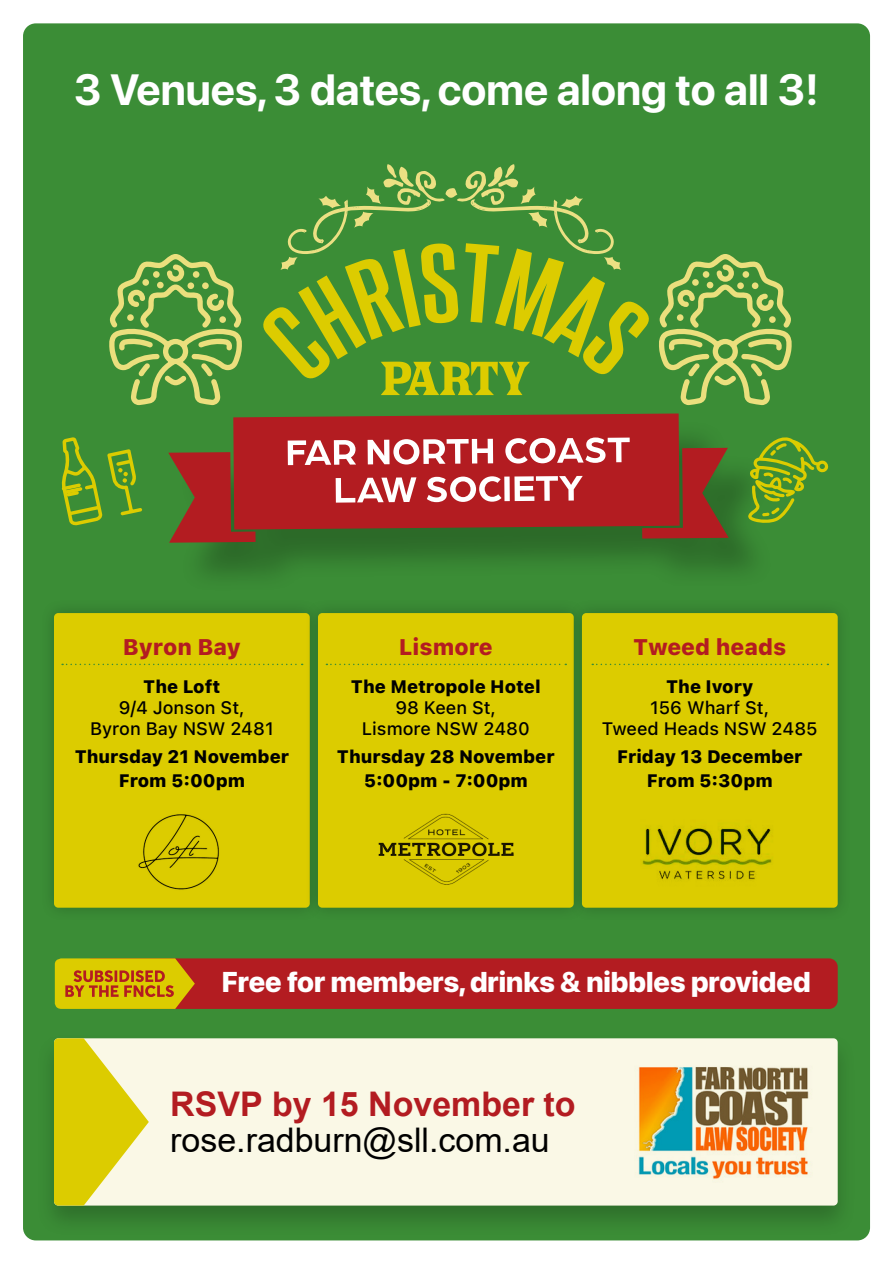
<style>
.page{position:relative;width:893px;height:1263px;background:#fff}
.page>*{position:absolute;margin:0;border:0;box-sizing:border-box;transform-origin:0 0}
.t1{font:700 43.5px "SF Pro Display";color:#fff}
.t2{font:33.9px "Arial";color:#000}
.t3{font:700 33.9px "Arial";color:#b31c21}
.t4{font:800 28.5px "SF Pro Display";color:#fff}
.t5{font:800 22.5px "SF Pro Text";color:#b31c21}
.t6{font:800 18px/23.7px "SF Pro Text";color:#000;text-align:center}
.t7{font:500 18px/21px "SF Pro Text";color:#000;text-align:center}
</style>
<div class="page">
<div style="left:23px;top:23px;width:847px;height:1217px;background:#3b8d36;border-radius:13px"></div>
<div style="left:35px;top:1032px;width:822px;height:205px;background:#000;opacity:.21"></div>
<div style="left:54px;top:1038px;width:784px;height:167px;background:#faf8e6;border-radius:4px"></div>
<svg style="left:54px;top:1038px;width:95px;height:167px"></svg>
<img style="left:638px;top:1066px;width:171px;height:113px">
<svg style="left:263px;top:164px;width:386px;height:231px"></svg>
<div style="left:177px;top:419px;width:599px;height:174px;background:#000;opacity:.25"></div>
<svg style="left:168px;top:452px;width:88px;height:91px"></svg>
<svg style="left:233px;top:413px;width:447px;height:117px;background:#a62622"></svg>
<svg style="left:109px;top:254px;width:133px;height:151px"></svg>
<div style="left:157px;top:282px;width:7px;height:6px;background:#ebdf7d;border-radius:50%"></div>
<div style="left:142px;top:279px;width:7px;height:7px;background:#ebdf7d;border-radius:50%"></div>
<div style="left:127px;top:314px;width:7px;height:7px;background:#ebdf7d;border-radius:50%"></div>
<div style="left:153px;top:271px;width:7px;height:7px;background:#ebdf7d;border-radius:50%"></div>
<div style="left:188px;top:282px;width:6px;height:7px;background:#ebdf7d;border-radius:50%"></div>
<div style="left:193px;top:271px;width:6px;height:7px;background:#ebdf7d;border-radius:50%"></div>
<div style="left:202px;top:282px;width:7px;height:7px;background:#ebdf7d;border-radius:50%"></div>
<div style="left:219px;top:316px;width:7px;height:7px;background:#ebdf7d;border-radius:50%"></div>
<svg style="left:659px;top:254px;width:133px;height:151px"></svg>
<div style="left:692px;top:279px;width:7px;height:7px;background:#ebdf7d;border-radius:50%"></div>
<div style="left:677px;top:314px;width:6px;height:7px;background:#ebdf7d;border-radius:50%"></div>
<div style="left:703px;top:271px;width:6px;height:7px;background:#ebdf7d;border-radius:50%"></div>
<div style="left:737px;top:282px;width:7px;height:7px;background:#ebdf7d;border-radius:50%"></div>
<div style="left:742px;top:271px;width:7px;height:7px;background:#ebdf7d;border-radius:50%"></div>
<div style="left:752px;top:282px;width:6px;height:7px;background:#ebdf7d;border-radius:50%"></div>
<div style="left:769px;top:316px;width:7px;height:7px;background:#ebdf7d;border-radius:50%"></div>
<svg style="left:272px;top:435px;width:557px;height:103px;background:#9c533c"></svg>
<svg style="left:61px;top:437px;width:81px;height:89px"></svg>
<div style="left:40px;top:599px;width:284px;height:323px;background:#388834"></div>
<div style="left:54px;top:613px;width:256px;height:295px;background:#dccc00;border-radius:4px"></div>
<div style="left:304px;top:599px;width:284px;height:323px;background:#000;opacity:.21"></div>
<div style="left:318px;top:613px;width:256px;height:295px;background:#dccc00;border-radius:4px"></div>
<div style="left:568px;top:599px;width:284px;height:323px;background:#000;opacity:.21"></div>
<div style="left:582px;top:613px;width:256px;height:295px;background:#dccc00;border-radius:4px"></div>
<svg style="left:326px;top:664px;width:240px;height:1px"></svg>
<svg style="left:62px;top:664px;width:241px;height:1px"></svg>
<svg style="left:592px;top:664px;width:236px;height:1px"></svg>
<img style="left:642px;top:826px;width:131px;height:55px">
<img style="left:378px;top:813px;width:136px;height:72px">
<img style="left:138px;top:814px;width:81px;height:76px">
<div style="left:84px;top:958px;width:754px;height:51px;background:#b31c21;border-radius:9px"></div>
<svg style="left:55px;top:958px;width:140px;height:51px"></svg>
<h1 class="t1" style="left:74px;top:64px;width:746px">3 Venues, 3 dates, come along to all 3!</h1>
<p class="t5" style="left:123px;top:634px;width:120px">Byron Bay</p>
<p class="t6" style="left:143px;top:675px;width:79px">The Loft</p>
<p class="t7" style="left:90px;top:698px;width:185px">9/4 Jonson St,<br>Byron Bay NSW 2481</p>
<p class="t6" style="left:75px;top:745px;width:216px">Thursday 21 November<br>From 5:00pm</p>
<p class="t5" style="left:399px;top:634px;width:95px">Lismore</p>
<p class="t6" style="left:351px;top:675px;width:191px">The Metropole Hotel</p>
<p class="t7" style="left:362px;top:698px;width:169px">98 Keen St,<br>Lismore NSW 2480</p>
<p class="t6" style="left:337px;top:745px;width:219px">Thursday 28 November<br>5:00pm - 7:00pm</p>
<p class="t5" style="left:633px;top:634px;width:155px">Tweed heads</p>
<p class="t6" style="left:666px;top:675px;width:89px">The Ivory</p>
<p class="t7" style="left:602px;top:698px;width:217px">156 Wharf St,<br>Tweed Heads NSW 2485</p>
<p class="t6" style="left:617px;top:745px;width:187px">Friday 13 December<br>From 5:30pm</p>
<h3 class="t4" style="left:222px;top:966px;width:590px">Free for members, drinks &amp; nibbles provided</h3>
<h2 class="t3" style="left:170px;top:1080px;width:407px">RSVP by 15 November to</h2>
<h2 class="t2" style="left:170px;top:1116px;width:381px">rose.radburn@sll.com.au</h2>
</div>
